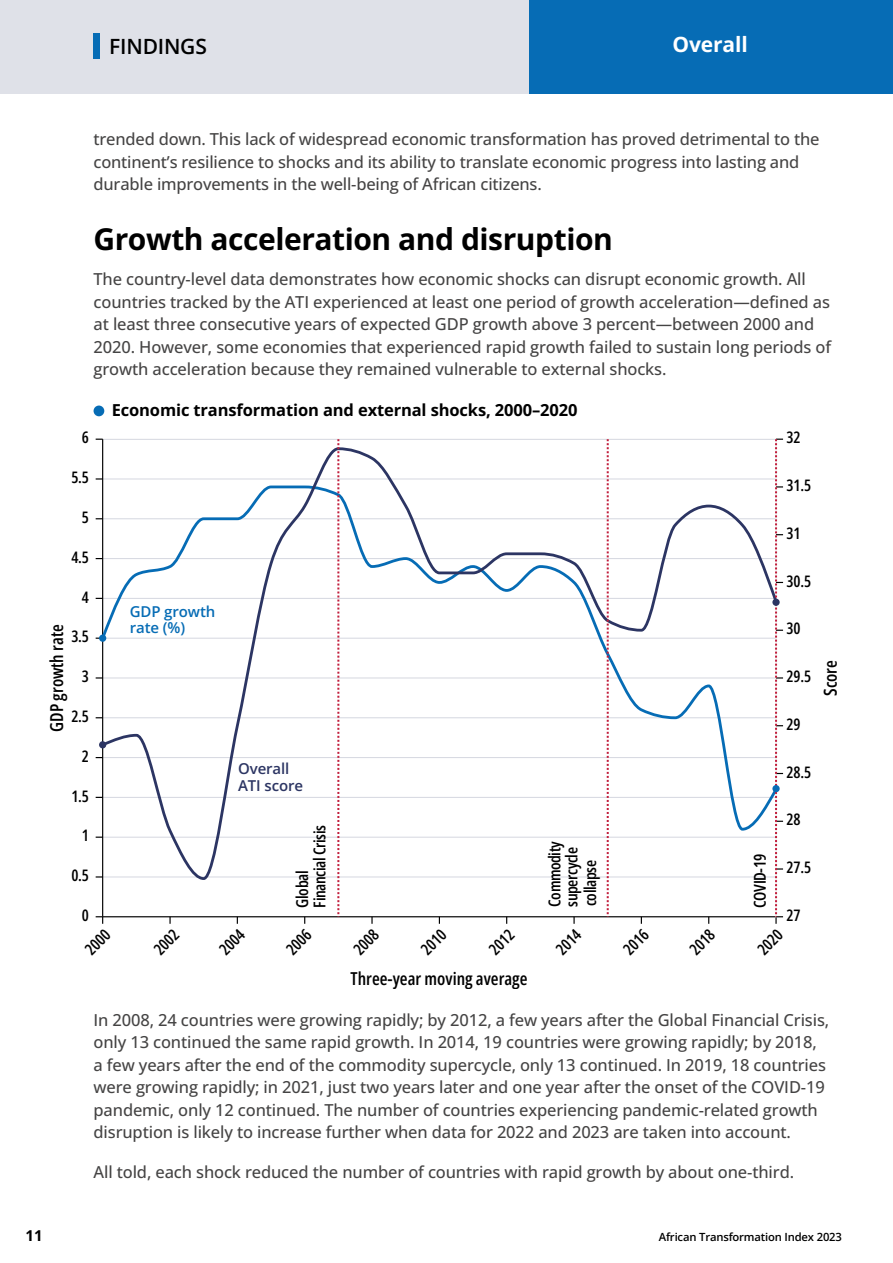
<style>
.page{position:relative;width:893px;height:1263px;background:#fff}
.page>*{position:absolute;margin:0;border:0;box-sizing:border-box;transform-origin:0 0}
.t1{font:700 30px "Open Sans";letter-spacing:-.015em;color:#000}
.t2{font:600 21px "Open Sans";letter-spacing:-.01em;color:#000}
.t3{font:700 21px "Open Sans";letter-spacing:-.005em;color:#fff}
.t4{font:600 17.85px "Open Sans Condensed";color:#000}
.t5{font:500 16.5px/22.5px "Open Sans";letter-spacing:-.01em;color:#454444}
.t6{font:700 16.5px "Open Sans";letter-spacing:-.01em;color:#000}
.t7{font:600 16.35px/17.1px "Open Sans Condensed";letter-spacing:-.025em;color:#000}
.t8{font:600 15.9px "Open Sans Condensed";letter-spacing:-.01em;color:#000}
.t9{font:600 15px/16.5px "Open Sans";letter-spacing:-.005em;color:#066cb5}
.t10{font:600 15px/16.5px "Open Sans";letter-spacing:-.005em;color:#2c3563}
.t11{font:700 15px "Open Sans";color:#000}
.t12{font:600 11.25px "Open Sans";letter-spacing:-.015em;color:#000}
</style>
<div class="page">
<div style="left:0;top:0;width:893px;height:93px;background:#dfe1e8"></div>
<div style="left:94px;top:33px;width:6px;height:26px;background:#066cb5"></div>
<div style="left:94px;top:406px;width:10px;height:10px;background:#066cb5;border-radius:50%"></div>
<hr style="left:103px;top:916px;width:673px;height:1px;background:#000">
<hr style="left:103px;top:439px;width:673px;height:1px;background:#d5d7e0">
<svg style="left:573px;top:917px;width:2px;height:7px"></svg>
<svg style="left:371px;top:917px;width:2px;height:7px"></svg>
<svg style="left:169px;top:917px;width:2px;height:7px"></svg>
<hr style="left:102px;top:439px;width:1px;height:478px;background:#000">
<svg style="left:96px;top:916px;width:7px;height:8px"></svg>
<svg style="left:99px;top:446px;width:676px;height:435px"></svg>
<svg style="left:337px;top:439px;width:2px;height:478px"></svg>
<svg style="left:607px;top:439px;width:2px;height:478px"></svg>
<svg style="left:775px;top:439px;width:8px;height:485px"></svg>
<div style="left:99px;top:634px;width:7px;height:8px;background:#066cb5;border-radius:50%"></div>
<div style="left:99px;top:741px;width:7px;height:7px;background:#2c3563;border-radius:50%"></div>
<div style="left:772px;top:785px;width:8px;height:7px;background:#066cb5;border-radius:50%"></div>
<div style="left:772px;top:599px;width:8px;height:7px;background:#2c3563;border-radius:50%"></div>
<div style="left:529px;top:0;width:364px;height:94px;background:#066cb5"></div>
<p class="t2" style="left:109px;top:32px;width:99px">FINDINGS</p>
<p class="t3" style="left:672px;top:30px;width:77px">Overall</p>
<p class="t5" style="left:94px;top:128px;width:727px">trended down. This lack of widespread economic transformation has proved detrimental to the continent’s resilience to shocks and its ability to translate economic progress into lasting and durable improvements in the well-being of African citizens.</p>
<h1 class="t1" style="left:94px;top:219px;width:521px">Growth acceleration and disruption</h1>
<p class="t5" style="left:94px;top:268px;width:739px">The country-level data demonstrates how economic shocks can disrupt economic growth. All countries tracked by the ATI experienced at least one period of growth acceleration—defined as at least three consecutive years of expected GDP growth above 3 percent—between 2000 and 2020. However, some economies that experienced rapid growth failed to sustain long periods of growth acceleration because they remained vulnerable to external shocks.</p>
<p class="t8" style="left:82px;top:427px;width:9px">6</p>
<p class="t8" style="left:71px;top:466px;width:19px">5.5</p>
<p class="t8" style="left:82px;top:506px;width:9px">5</p>
<p class="t8" style="left:71px;top:546px;width:19px">4.5</p>
<p class="t8" style="left:82px;top:586px;width:9px">4</p>
<p class="t6" style="left:112px;top:399px;width:467px">Economic transformation and external shocks, 2000–2020</p>
<p class="t8" style="left:786px;top:427px;width:16px">32</p>
<p class="t8" style="left:786px;top:474px;width:26px">31.5</p>
<p class="t8" style="left:786px;top:522px;width:16px">31</p>
<p class="t8" style="left:786px;top:570px;width:26px">30.5</p>
<p class="t9" style="left:130px;top:603px;width:87px">GDP growth rate (%)</p>
<p class="t4" style="left:45px;top:731px;width:109px;rotate:-90deg">GDP growth rate</p>
<p class="t8" style="left:786px;top:618px;width:16px">30</p>
<p class="t8" style="left:71px;top:626px;width:19px">3.5</p>
<p class="t8" style="left:82px;top:665px;width:9px">3</p>
<p class="t8" style="left:786px;top:665px;width:26px">29.5</p>
<p class="t8" style="left:71px;top:705px;width:19px">2.5</p>
<p class="t8" style="left:786px;top:713px;width:16px">29</p>
<p class="t8" style="left:82px;top:745px;width:9px">2</p>
<p class="t8" style="left:71px;top:785px;width:19px">1.5</p>
<p class="t8" style="left:82px;top:825px;width:9px">1</p>
<p class="t8" style="left:71px;top:864px;width:19px">0.5</p>
<p class="t8" style="left:82px;top:904px;width:9px">0</p>
<p class="t10" style="left:238px;top:760px;width:67px">Overall<br>ATI score</p>
<p class="t7" style="left:293px;top:907px;width:84px;rotate:-90deg">Global<br>Financial Crisis</p>
<p class="t7" style="left:546px;top:907px;width:67px;rotate:-90deg">Commodity supercycle</p>
<p class="t7" style="left:581px;top:906px;width:47px;rotate:-90deg">collapse</p>
<p class="t7" style="left:751px;top:908px;width:55px;rotate:-90deg">COVID-19</p>
<p class="t8" style="left:786px;top:761px;width:26px">28.5</p>
<p class="t8" style="left:786px;top:809px;width:16px">28</p>
<p class="t8" style="left:786px;top:856px;width:26px">27.5</p>
<p class="t8" style="left:786px;top:904px;width:16px">27</p>
<p class="t8" style="left:80px;top:944px;width:29px;rotate:-45deg">2000</p>
<p class="t8" style="left:149px;top:944px;width:29px;rotate:-45deg">2002</p>
<p class="t8" style="left:215px;top:944px;width:29px;rotate:-45deg">2004</p>
<p class="t8" style="left:281px;top:944px;width:29px;rotate:-45deg">2006</p>
<p class="t8" style="left:349px;top:944px;width:29px;rotate:-45deg">2008</p>
<p class="t8" style="left:416px;top:944px;width:29px;rotate:-45deg">2010</p>
<p class="t8" style="left:484px;top:944px;width:29px;rotate:-45deg">2012</p>
<p class="t8" style="left:551px;top:944px;width:29px;rotate:-45deg">2014</p>
<p class="t8" style="left:618px;top:944px;width:29px;rotate:-45deg">2016</p>
<p class="t8" style="left:685px;top:944px;width:29px;rotate:-45deg">2018</p>
<p class="t8" style="left:753px;top:944px;width:29px;rotate:-45deg">2020</p>
<p class="t4" style="left:351px;top:966px;width:178px">Three-year moving average</p>
<p class="t4" style="left:818px;top:696px;width:37px;rotate:-90deg">Score</p>
<p class="t5" style="left:94px;top:1008px;width:737px">In 2008, 24 countries were growing rapidly; by 2012, a few years after the Global Financial Crisis, only 13 continued the same rapid growth. In 2014, 19 countries were growing rapidly; by 2018, a few years after the end of the commodity supercycle, only 13 continued. In 2019, 18 countries were growing rapidly; in 2021, just two years later and one year after the onset of the COVID-19 pandemic, only 12 continued. The number of countries experiencing pandemic-related growth disruption is likely to increase further when data for 2022 and 2023 are taken into account.</p>
<p class="t5" style="left:94px;top:1160px;width:702px">All told, each shock reduced the number of countries with rapid growth by about one-third.</p>
<p class="t11" style="left:26px;top:1225px;width:19px">11</p>
<p class="t12" style="left:659px;top:1229px;width:185px">African Transformation Index 2023</p>
</div>
